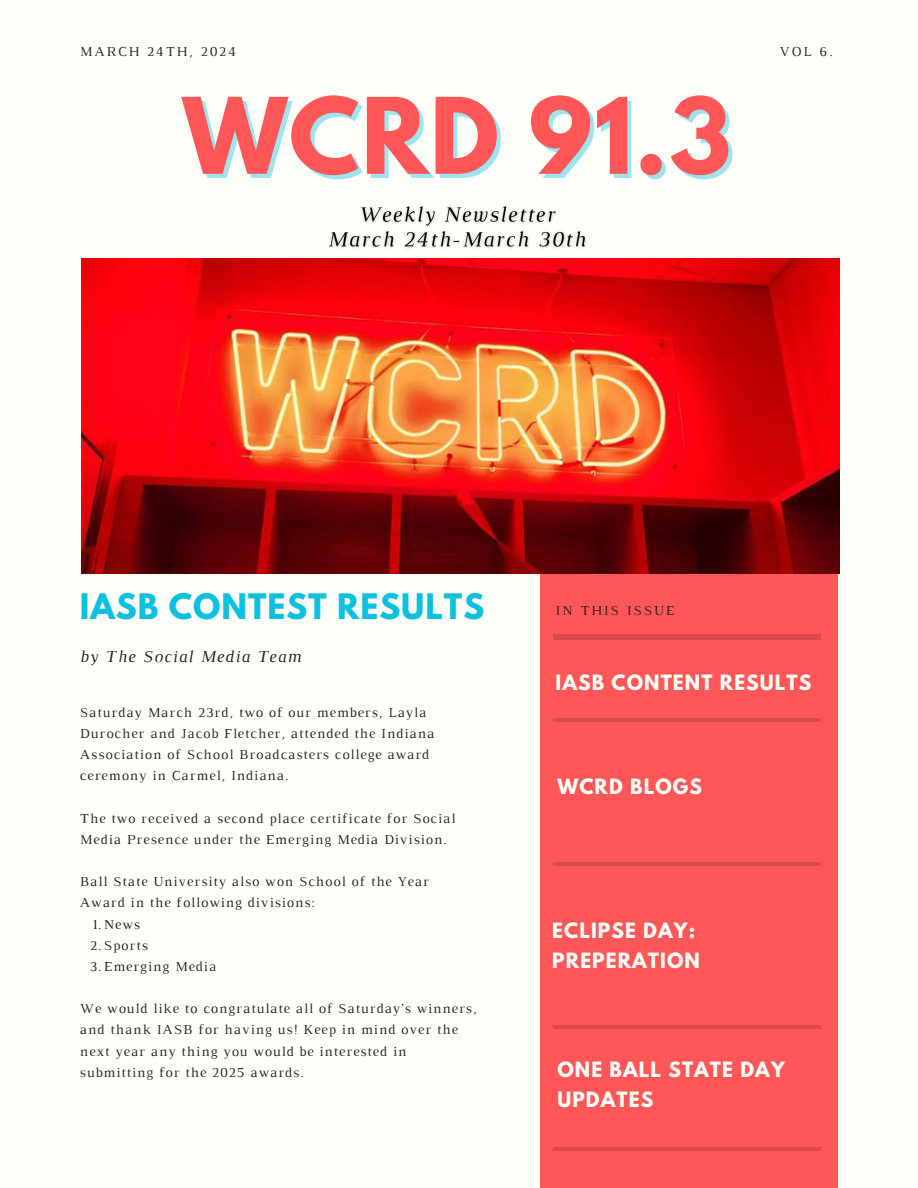
<style>
.page{position:relative;width:918px;height:1188px;background:#fffff9}
.page>*{position:absolute;margin:0;border:0;box-sizing:border-box;transform-origin:0 0}
.t1{font:700 93.45px "League Spartan";letter-spacing:.02em;color:#ff5757}
.t2{font:700 31.2px "League Spartan";letter-spacing:.03em;color:#0cc0df}
.t3{font:700 18.6px/29.7px "League Spartan";letter-spacing:.06em;color:#fffff9}
.t4{font:italic 17.1px "Luthier";letter-spacing:.07em;color:#222}
.t5{font:13.95px/21.1px "Luthier";letter-spacing:.07em;color:#222}
.t6{font:13.95px "Luthier";letter-spacing:.14em;color:#222}
</style>
<div class="page">
<img style="left:328px;top:206px;width:258px;height:43px">
<div style="left:541px;top:547px;width:297px;height:641px;background:#ff5757"></div>
<div style="left:553px;top:634px;width:268px;height:6px;background:#d94a4a"></div>
<hr style="left:553px;top:1025px;width:268px;height:3px;background:#000">
<hr style="left:553px;top:1147px;width:268px;height:3px;background:#000">
<img style="left:81px;top:258px;width:759px;height:315px">
<hr style="left:553px;top:718px;width:268px;height:3px;background:#000">
<hr style="left:553px;top:862px;width:268px;height:3px;background:#000">
<h6 class="t6" style="left:80px;top:46px;width:158px">MARCH 24TH, 2024</h6>
<h1 class="t5" style="left:779px;top:42px;width:55px">VOL 6.</h1>
<h6 class="t1" style="left:183px;top:90px;width:550px">WCRD 91.3</h6>
<p class="t2" style="left:80px;top:591px;width:406px">IASB CONTEST RESULTS</p>
<h5 class="t4" style="left:80px;top:650px;width:223px">by The Social Media Team</h5>
<p class="t5" style="left:80px;top:703px;width:356px">Saturday March 23rd, two of our members, Layla Durocher and Jacob Fletcher, attended the Indiana Association of School Broadcasters college award ceremony in Carmel, Indiana.</p>
<h6 class="t5" style="left:80px;top:809px;width:377px">The two received a second place certificate for Social<br>Media Presence under the Emerging Media Division.</h6>
<h4 class="t5" style="left:80px;top:872px;width:351px">Ball State University also won School of the Year<br>Award in the following divisions:</h4>
<h4 class="t5" style="left:93px;top:914px;width:49px">1.News</h4>
<h4 class="t5" style="left:90px;top:936px;width:59px">2.Sports</h4>
<h4 class="t5" style="left:90px;top:957px;width:128px">3.Emerging Media</h4>
<h2 class="t5" style="left:80px;top:999px;width:398px">We would like to congratulate all of Saturday’s winners, and thank IASB for having us! Keep in mind over the next year any thing you would be interested in submitting for the 2025 awards.</h2>
<p class="t6" style="left:556px;top:605px;width:120px">IN THIS ISSUE</p>
<p class="t3" style="left:556px;top:670px;width:257px">IASB CONTENT RESULTS</p>
<p class="t3" style="left:557px;top:774px;width:146px">WCRD BLOGS</p>
<p class="t3" style="left:552px;top:918px;width:149px">ECLIPSE DAY:<br>PREPERATION</p>
<p class="t3" style="left:557px;top:1057px;width:229px">ONE BALL STATE DAY<br>UPDATES</p>
</div>
